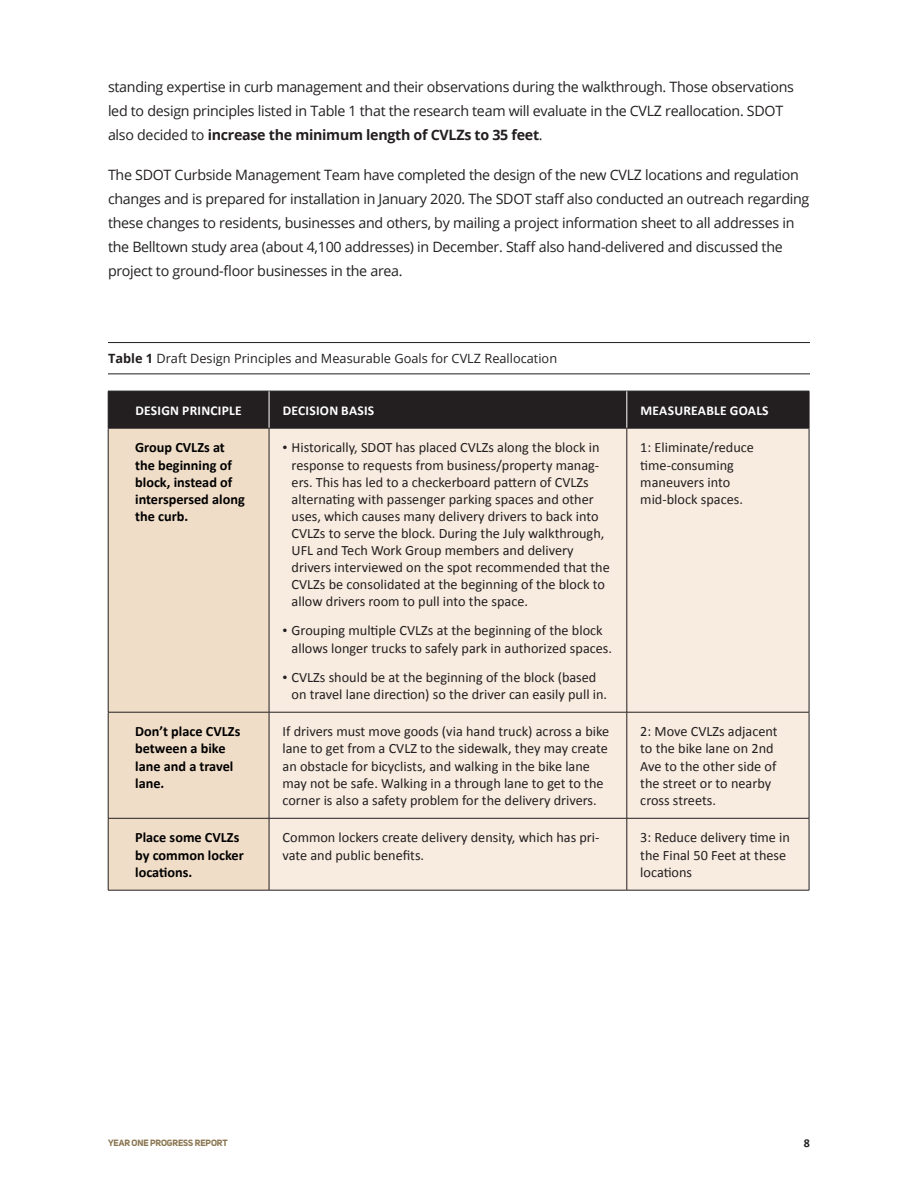
<style>
.page{position:relative;width:918px;height:1188px;background:#fff}
.page>*{position:absolute;margin:0;border:0;box-sizing:border-box;transform-origin:0 0}
.List_Paragraph{font:14.25px/17.1px "Calibri";color:#231f20}
.text{font:14.25px/24px "Open Sans";letter-spacing:-.02em;color:#231f20}
.t1{font:700 14.25px/17.1px "Calibri";color:#000}
.t2{font:700 13.5px "Calibri";letter-spacing:.02em;color:#fff}
.Figures___Tables_hea{font:12.75px "Open Sans";color:#231f20}
.t3{font:700 12px "Calibri";color:#231f20}
.t4{font:700 9px "Uni Sans";letter-spacing:-.01em;color:#89744f}
.s1{font-weight:700}
.s2{font-family:"Times New Roman"}
</style>
<div class="page">
<div style="left:109px;top:392px;width:700px;height:36px;background:#231f20"></div>
<div style="left:109px;top:429px;width:160px;height:461px;background:#f0ddc8"></div>
<div style="left:270px;top:429px;width:539px;height:461px;background:#f8ece0"></div>
<hr style="left:108px;top:391px;width:161px;height:1px;background:#231f20">
<hr style="left:108px;top:391px;width:1px;height:37px;background:#231f20">
<hr style="left:269px;top:391px;width:358px;height:1px;background:#231f20">
<hr style="left:627px;top:391px;width:182px;height:1px;background:#231f20">
<hr style="left:809px;top:391px;width:1px;height:37px;background:#231f20">
<hr style="left:269px;top:391px;width:1px;height:37px;background:#fff">
<hr style="left:627px;top:391px;width:1px;height:37px;background:#fff">
<hr style="left:108px;top:428px;width:161px;height:1px;background:#231f20">
<hr style="left:108px;top:428px;width:1px;height:284px;background:#231f20">
<hr style="left:269px;top:428px;width:358px;height:1px;background:#231f20">
<hr style="left:269px;top:428px;width:1px;height:284px;background:#231f20">
<hr style="left:627px;top:428px;width:182px;height:1px;background:#231f20">
<hr style="left:627px;top:428px;width:1px;height:284px;background:#231f20">
<hr style="left:809px;top:428px;width:1px;height:284px;background:#231f20">
<hr style="left:108px;top:712px;width:161px;height:1px;background:#231f20">
<hr style="left:108px;top:712px;width:1px;height:106px;background:#231f20">
<hr style="left:269px;top:712px;width:358px;height:1px;background:#231f20">
<hr style="left:269px;top:712px;width:1px;height:106px;background:#231f20">
<hr style="left:627px;top:712px;width:182px;height:1px;background:#231f20">
<hr style="left:627px;top:712px;width:1px;height:106px;background:#231f20">
<hr style="left:809px;top:712px;width:1px;height:106px;background:#231f20">
<hr style="left:108px;top:818px;width:161px;height:1px;background:#231f20">
<hr style="left:108px;top:818px;width:1px;height:72px;background:#231f20">
<hr style="left:269px;top:818px;width:358px;height:1px;background:#231f20">
<hr style="left:269px;top:818px;width:1px;height:72px;background:#231f20">
<hr style="left:627px;top:818px;width:182px;height:1px;background:#231f20">
<hr style="left:627px;top:818px;width:1px;height:72px;background:#231f20">
<hr style="left:809px;top:818px;width:1px;height:72px;background:#231f20">
<hr style="left:108px;top:890px;width:161px;height:1px;background:#231f20">
<hr style="left:269px;top:890px;width:358px;height:1px;background:#231f20">
<hr style="left:627px;top:890px;width:182px;height:1px;background:#231f20">
<hr style="left:108px;top:342px;width:702px;height:1px;background:#231f20">
<hr style="left:108px;top:374px;width:702px;height:1px;background:#231f20">
<p class="text" style="left:108px;top:74px;width:688px">standing expertise in curb management and their observations during the walkthrough. Those observations led to design principles listed in Table 1 that the research team will evaluate in the CVLZ reallocation. SDOT also decided to <span class="s1">increase the minimum length of CVLZs to 35 feet</span>.</p>
<p class="text" style="left:108px;top:163px;width:703px">The SDOT Curbside Management Team have completed the design of the new CVLZ locations and regulation changes and is prepared for installation in January 2020. The SDOT staff also conducted an outreach regarding these changes to residents, businesses and others, by mailing a project information sheet to all addresses in the Belltown study area (about 4,100 addresses) in December. Staff also hand-delivered and discussed the project to ground-floor businesses in the area.</p>
<p class="Figures___Tables_hea" style="left:108px;top:350px;width:451px"><span class="s1">Table 1</span> Draft Design Principles and Measurable Goals for CVLZ Reallocation</p>
<p class="t2" style="left:135px;top:402px;width:108px">DESIGN PRINCIPLE</p>
<p class="t2" style="left:283px;top:402px;width:93px">DECISION BASIS</p>
<p class="t2" style="left:641px;top:402px;width:130px">MEASUREABLE GOALS</p>
<p class="t1" style="left:135px;top:439px;width:111px">Group CVLZs at the beginning of block, instead of interspersed along the curb.</p>
<p class="List_Paragraph" style="left:292px;top:439px;width:320px;text-indent:-9px"><span class="s2">•</span> Historically, SDOT has placed CVLZs along the block in response to requests from business/property manag&shy;ers. This has led to a checkerboard pattern of CVLZs alternating with passenger parking spaces and other uses, which causes many delivery drivers to back into CVLZs to serve the block. During the July walkthrough, UFL and Tech Work Group members and delivery drivers interviewed on the spot recommended that the CVLZs be consolidated at the beginning of the block to allow drivers room to pull into the space.</p>
<p class="List_Paragraph" style="left:292px;top:622px;width:322px;text-indent:-9px"><span class="s2">•</span> Grouping multiple CVLZs at the beginning of the block allows longer trucks to safely park in authorized spaces.</p>
<p class="List_Paragraph" style="left:292px;top:668px;width:317px;text-indent:-9px"><span class="s2">•</span> CVLZs should be at the beginning of the block (based on travel lane direction) so the driver can easily pull in.</p>
<p class="List_Paragraph" style="left:640px;top:439px;width:115px">1: Eliminate/reduce time-consuming maneuvers into mid-block spaces.</p>
<p class="t1" style="left:135px;top:723px;width:107px">Don’t place CVLZs between a bike lane and a travel lane.</p>
<p class="List_Paragraph" style="left:283px;top:723px;width:328px">If drivers must move goods (via hand truck) across a bike lane to get from a CVLZ to the sidewalk, they may create an obstacle for bicyclists, and walking in the bike lane may not be safe. Walking in a through lane to get to the corner is also a safety problem for the delivery drivers.</p>
<p class="List_Paragraph" style="left:640px;top:723px;width:139px">2: Move CVLZs adjacent to the bike lane on 2nd<br>Ave to the other side of the street or to nearby cross streets.</p>
<p class="t1" style="left:135px;top:829px;width:110px">Place some CVLZs by common locker locations.</p>
<p class="List_Paragraph" style="left:283px;top:829px;width:319px">Common lockers create delivery density, which has pri&shy;vate and public benefits.</p>
<p class="List_Paragraph" style="left:640px;top:829px;width:151px">3: Reduce delivery time in the Final 50 Feet at these locations</p>
<p class="t4" style="left:108px;top:1137px;width:121px">YEAR ONE PROGRESS REPORT</p>
<p class="t3" style="left:804px;top:1135px;width:8px">8</p>
</div>
